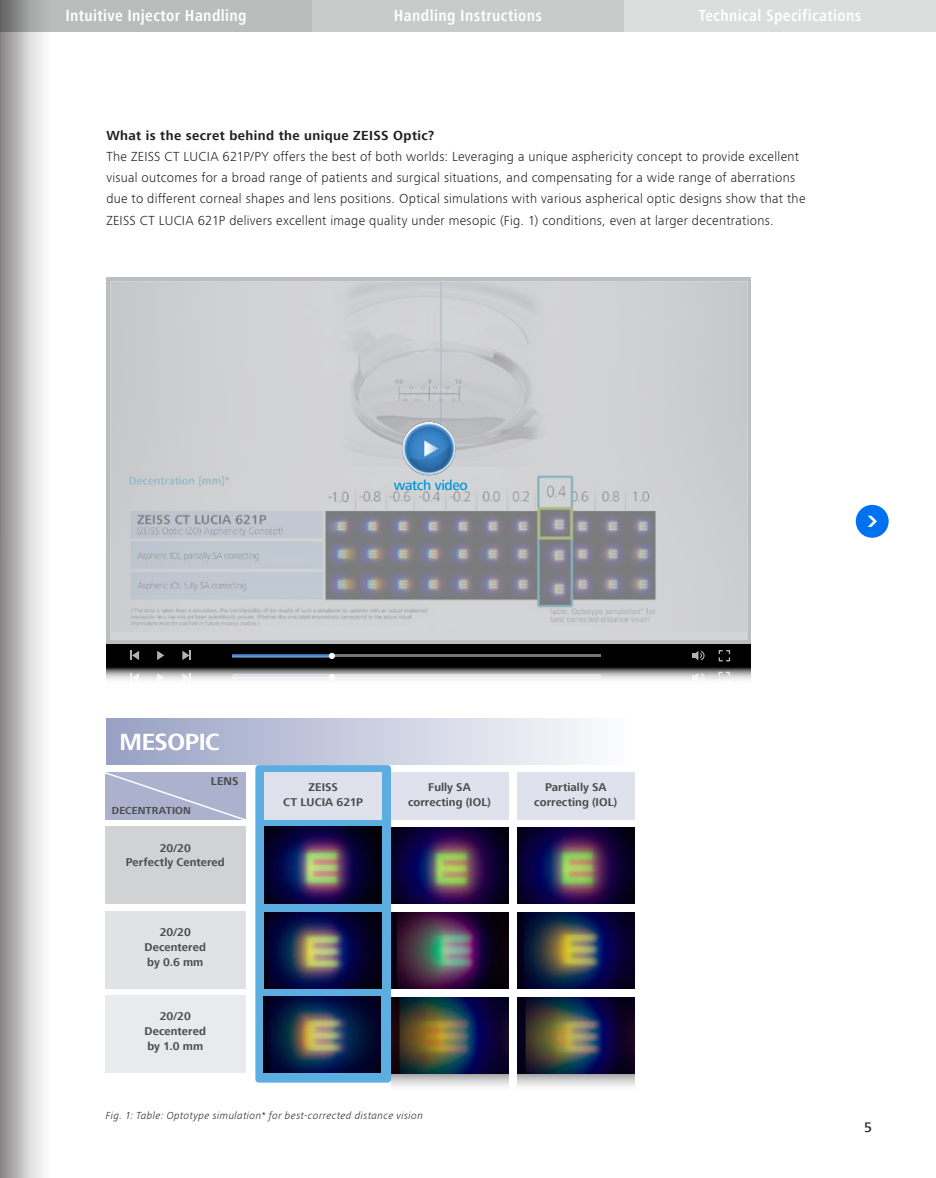
<style>
.page{position:relative;width:936px;height:1178px;background:#fff}
.page>*{position:absolute;margin:0;border:0;box-sizing:border-box;transform-origin:0 0}
.t1{font:700 24.15px "ZEISS Frutiger Next W1 G";letter-spacing:-.02em;color:#fff}
.t2{font:700 condensed 16.5px "ZEISS Frutiger Next W1 G";letter-spacing:.02em;color:#fff}
.t3{font:500 14.4px "ZEISS Frutiger Next W1 G";letter-spacing:-.02em;color:#0095d9}
.t4{font:500 14.25px "ZEISS Frutiger Next W1 G";color:#231f20}
.t5{font:300 13.5px/21.1px "ZEISS Frutiger Next W1 G";letter-spacing:.025em;color:#231f20}
.t6{font:700 13.5px "ZEISS Frutiger Next W1 G";letter-spacing:.03em;color:#231f20}
.t7{font:700 11.55px/14.9px "ZEISS Frutiger Next W1 G";letter-spacing:.005em;color:#4b4c4d;text-align:center}
.t8{font:italic 300 10.5px "ZEISS Frutiger Next W1 G";letter-spacing:.04em;color:#231f20}
.t9{font:700 10.5px "ZEISS Frutiger Next W1 G";letter-spacing:.01em;color:#4b4c4d}
</style>
<div class="page">
<div style="left:0;top:0;width:935px;height:32px;background:linear-gradient(to right,#b3b5b5,#e1e2e2)"></div>
<svg style="left:107px;top:277px;width:644px;height:367px;background:#c7c8ca"></svg>
<div style="left:107px;top:644px;width:644px;height:23px;background:#000"></div>
<hr style="left:233px;top:654px;width:367px;height:3px;background:#757678">
<svg style="left:233px;top:654px;width:96px;height:3px"></svg>
<svg style="left:329px;top:653px;width:6px;height:6px"></svg>
<svg style="left:157px;top:651px;width:7px;height:9px"></svg>
<svg style="left:182px;top:651px;width:9px;height:9px"></svg>
<svg style="left:131px;top:651px;width:8px;height:9px"></svg>
<svg style="left:692px;top:651px;width:12px;height:9px"></svg>
<svg style="left:718px;top:650px;width:12px;height:11px"></svg>
<img style="left:112px;top:283px;width:633px;height:348px">
<img style="left:402px;top:422px;width:53px;height:53px;border-radius:27px">
<svg style="left:107px;top:667px;width:644px;height:13px;background:#8c8c8c"></svg>
<svg style="left:233px;top:674px;width:367px;height:5px;fill:#ececed"></svg>
<svg style="left:233px;top:676px;width:96px;height:3px"></svg>
<svg style="left:329px;top:674px;width:6px;height:6px"></svg>
<svg style="left:157px;top:673px;width:7px;height:7px"></svg>
<svg style="left:182px;top:673px;width:9px;height:7px"></svg>
<svg style="left:131px;top:673px;width:8px;height:7px"></svg>
<svg style="left:692px;top:673px;width:12px;height:7px"></svg>
<svg style="left:718px;top:672px;width:12px;height:8px"></svg>
<div style="left:855px;top:505px;width:33px;height:33px;background:#0072ef;border-radius:50%"></div>
<svg style="left:868px;top:516px;width:8px;height:11px"></svg>
<div style="left:106px;top:719px;width:526px;height:46px;background:linear-gradient(to right,#97a0c3,#fdfdfe)"></div>
<div style="left:255px;top:765px;width:136px;height:317px;background:#5daee0;border-radius:3px"></div>
<div style="left:105px;top:826px;width:141px;height:78px;background:#d1d2d4"></div>
<div style="left:265px;top:772px;width:116px;height:48px;background:#dfe1ed"></div>
<div style="left:391px;top:772px;width:117px;height:48px;background:#dfe1ed"></div>
<div style="left:517px;top:772px;width:117px;height:48px;background:#dfe1ed"></div>
<div style="left:105px;top:911px;width:141px;height:78px;background:#e1e2e4"></div>
<div style="left:105px;top:995px;width:141px;height:78px;background:#e9eaeb"></div>
<svg style="left:391px;top:1074px;width:117px;height:13px"></svg>
<svg style="left:517px;top:1074px;width:117px;height:13px"></svg>
<div style="left:105px;top:772px;width:141px;height:48px;background:#acb2ce"></div>
<img style="left:264px;top:827px;width:117px;height:76px">
<img style="left:264px;top:912px;width:117px;height:77px">
<img style="left:263px;top:996px;width:117px;height:77px">
<img style="left:517px;top:827px;width:117px;height:77px">
<img style="left:517px;top:912px;width:117px;height:77px">
<img style="left:517px;top:997px;width:117px;height:77px">
<img style="left:391px;top:827px;width:117px;height:77px">
<img style="left:391px;top:912px;width:117px;height:77px">
<img style="left:391px;top:997px;width:117px;height:77px">
<svg style="left:38px;top:0;width:27px;height:1178px"></svg>
<div style="left:0;top:0;width:38px;height:1178px;background:linear-gradient(to right,#858383,#f0f0f0)"></div>
<p class="t2" style="left:65px;top:6px;width:183px">Intuitive Injector Handling</p>
<p class="t2" style="left:394px;top:6px;width:150px">Handling Instructions</p>
<p class="t2" style="left:698px;top:6px;width:164px">Technical Specifications</p>
<p class="t6" style="left:106px;top:127px;width:329px">What is the secret behind the unique ZEISS Optic?</p>
<p class="t5" style="left:106px;top:145px;width:700px">The ZEISS CT LUCIA 621P/PY offers the best of both worlds: Leveraging a unique asphericity concept to provide excellent visual outcomes for a broad range of patients and surgical situations, and compensating for a wide range of aberrations due to different corneal shapes and lens positions. Optical simulations with various aspherical optic designs show that the ZEISS CT LUCIA 621P delivers excellent image quality under mesopic (Fig. 1) conditions, even at larger decentrations.</p>
<p class="t3" style="left:393px;top:477px;width:75px">watch video</p>
<h1 class="t1" style="left:120px;top:728px;width:102px">MESOPIC</h1>
<p class="t9" style="left:112px;top:805px;width:80px">DECENTRATION</p>
<p class="t7" style="left:211px;top:774px;width:29px">LENS</p>
<p class="t7" style="left:126px;top:840px;width:101px">20/20<br>Perfectly Centered</p>
<p class="t7" style="left:145px;top:925px;width:63px">20/20<br>Decentered by 0.6 mm</p>
<p class="t7" style="left:145px;top:1009px;width:63px">20/20<br>Decentered by 1.0 mm</p>
<p class="t7" style="left:283px;top:780px;width:81px">ZEISS<br>CT LUCIA 621P</p>
<p class="t7" style="left:408px;top:780px;width:84px">Fully SA correcting (IOL)</p>
<p class="t7" style="left:534px;top:780px;width:84px">Partially SA correcting (IOL)</p>
<p class="t8" style="left:106px;top:1108px;width:318px">Fig. 1: Table: Optotype simulation* for best-corrected distance vision</p>
<p class="t4" style="left:864px;top:1119px;width:10px">5</p>
</div>
